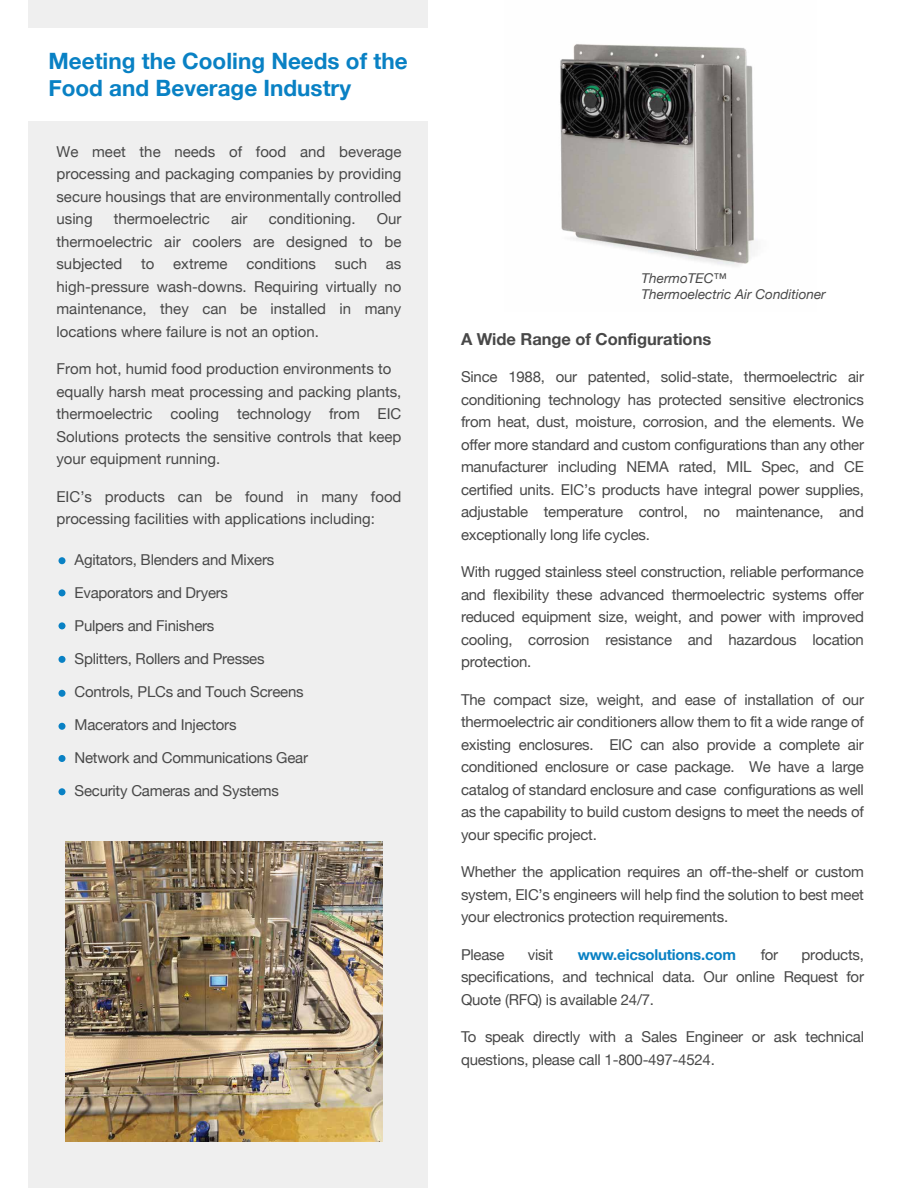
<style>
.page{position:relative;width:918px;height:1188px;background:#fff}
.page>*{position:absolute;margin:0;border:0;box-sizing:border-box;transform-origin:0 0}
.t1{font:700 22.5px/27px "Helvetica Neue";color:#0981c4}
.t2{font:700 16.5px "Helvetica Neue";letter-spacing:-.005em;color:#484848}
.t3{font:15px/22.5px "Helvetica Neue";letter-spacing:-.015em;color:#484848;text-align:justify}
.t4{font:700 15px "Helvetica Neue";letter-spacing:-.015em;color:#0981c4}
.t5{font:italic 13.5px/16.2px "Helvetica Neue";color:#484848}
</style>
<div class="page">
<img style="left:560px;top:44px;width:194px;height:222px">
<div style="left:28px;top:0;width:400px;height:1188px;background:#efefef"></div>
<div style="left:0;top:28px;width:436px;height:93px;background:#fff"></div>
<div style="left:59px;top:557px;width:7px;height:7px;background:#0981c4;border-radius:50%"></div>
<div style="left:59px;top:589px;width:7px;height:7px;background:#0981c4;border-radius:50%"></div>
<div style="left:59px;top:622px;width:7px;height:7px;background:#0981c4;border-radius:50%"></div>
<div style="left:59px;top:656px;width:7px;height:7px;background:#0981c4;border-radius:50%"></div>
<div style="left:59px;top:690px;width:7px;height:7px;background:#0981c4;border-radius:50%"></div>
<div style="left:59px;top:723px;width:7px;height:7px;background:#0981c4;border-radius:50%"></div>
<div style="left:59px;top:755px;width:7px;height:7px;background:#0981c4;border-radius:50%"></div>
<div style="left:59px;top:788px;width:7px;height:7px;background:#0981c4;border-radius:50%"></div>
<img style="left:66px;top:842px;width:316px;height:299px">
<h1 class="t1" style="left:48px;top:48px;width:361px">Meeting the Cooling Needs of the<br>Food and Beverage Industry</h1>
<p class="t3" style="left:56px;top:141px;width:347px">We meet the needs of food and beverage processing and packaging companies by providing secure housings that are environmentally controlled using</p>
<p class="t3" style="left:56px;top:208px;width:347px;text-indent:320px">Our thermoelectric air coolers are designed to be subjected</p>
<p class="t3" style="left:114px;top:208px;width:98px">thermoelectric</p>
<p class="t3" style="left:231px;top:208px;width:18px">air</p>
<p class="t3" style="left:269px;top:208px;width:88px">conditioning.</p>
<p class="t3" style="left:141px;top:253px;width:15px">to</p>
<p class="t3" style="left:173px;top:253px;width:56px">extreme</p>
<p class="t3" style="left:246px;top:253px;width:71px">conditions</p>
<p class="t3" style="left:335px;top:253px;width:34px">such</p>
<p class="t3" style="left:56px;top:253px;width:347px;text-indent:329px">as high-pressure wash-downs. Requiring virtually no maintenance, they can be installed in many locations where failure is not an option.</p>
<p class="t3" style="left:56px;top:358px;width:346px;text-align:left">From hot, humid food production environments to equally harsh meat processing and packing plants, thermoelectric cooling technology from EIC Solutions protects the sensitive controls that keep your equipment running.</p>
<p class="t3" style="left:56px;top:486px;width:347px">EIC’s products can be found in many food processing facilities with applications including:</p>
<p class="t3" style="left:75px;top:549px;width:201px">Agitators, Blenders and Mixers</p>
<p class="t3" style="left:75px;top:582px;width:155px">Evaporators and Dryers</p>
<p class="t3" style="left:75px;top:615px;width:141px">Pulpers and Finishers</p>
<p class="t3" style="left:75px;top:648px;width:192px">Splitters, Rollers and Presses</p>
<p class="t3" style="left:75px;top:681px;width:231px">Controls, PLCs and Touch Screens</p>
<p class="t3" style="left:75px;top:714px;width:164px">Macerators and Injectors</p>
<p class="t3" style="left:75px;top:747px;width:235px">Network and Communications Gear</p>
<p class="t3" style="left:75px;top:780px;width:206px">Security Cameras and Systems</p>
<p class="t5" style="left:642px;top:271px;width:186px">ThermoTEC™<br>Thermoelectric Air Conditioner</p>
<p class="t2" style="left:461px;top:326px;width:252px">A Wide Range of Configurations</p>
<p class="t3" style="left:461px;top:367px;width:405px">Since 1988, our patented, solid-state, thermoelectric air conditioning technology has protected sensitive electronics from heat, dust, moisture, corrosion, and the elements. We offer more standard and custom configurations than any other manufacturer including NEMA rated, MIL Spec, and CE certified units. EIC’s products have integral power supplies, adjustable temperature control, no maintenance, and exceptionally long life cycles.</p>
<p class="t3" style="left:461px;top:562px;width:405px">With rugged stainless steel construction, reliable performance and flexibility these advanced thermoelectric systems offer reduced equipment size, weight, and power with improved cooling, corrosion resistance and hazardous location protection.</p>
<p class="t3" style="left:461px;top:689px;width:405px">The compact size, weight, and ease of installation of our thermoelectric air conditioners allow them to fit a wide range of existing enclosures. EIC can also provide a complete air conditioned enclosure or case package. We have a large catalog of standard enclosure and case configurations as well as the capability to build custom designs to meet the needs of your specific project.</p>
<p class="t3" style="left:461px;top:862px;width:404px">Whether the application requires an off-the-shelf or custom system, EIC’s engineers will help find the solution to best meet your electronics protection requirements.</p>
<p class="t3" style="left:461px;top:944px;width:45px">Please</p>
<p class="t3" style="left:528px;top:944px;width:27px">visit</p>
<p class="t4" style="left:578px;top:943px;width:160px">www.eicsolutions.com</p>
<p class="t3" style="left:761px;top:944px;width:19px">for</p>
<p class="t3" style="left:461px;top:944px;width:405px;text-indent:341px">products, specifications, and technical data. Our online Request for Quote (RFQ) is available 24/7.</p>
<p class="t3" style="left:461px;top:1027px;width:405px">To speak directly with a Sales Engineer or ask technical questions, please call 1-800-497-4524.</p>
</div>
